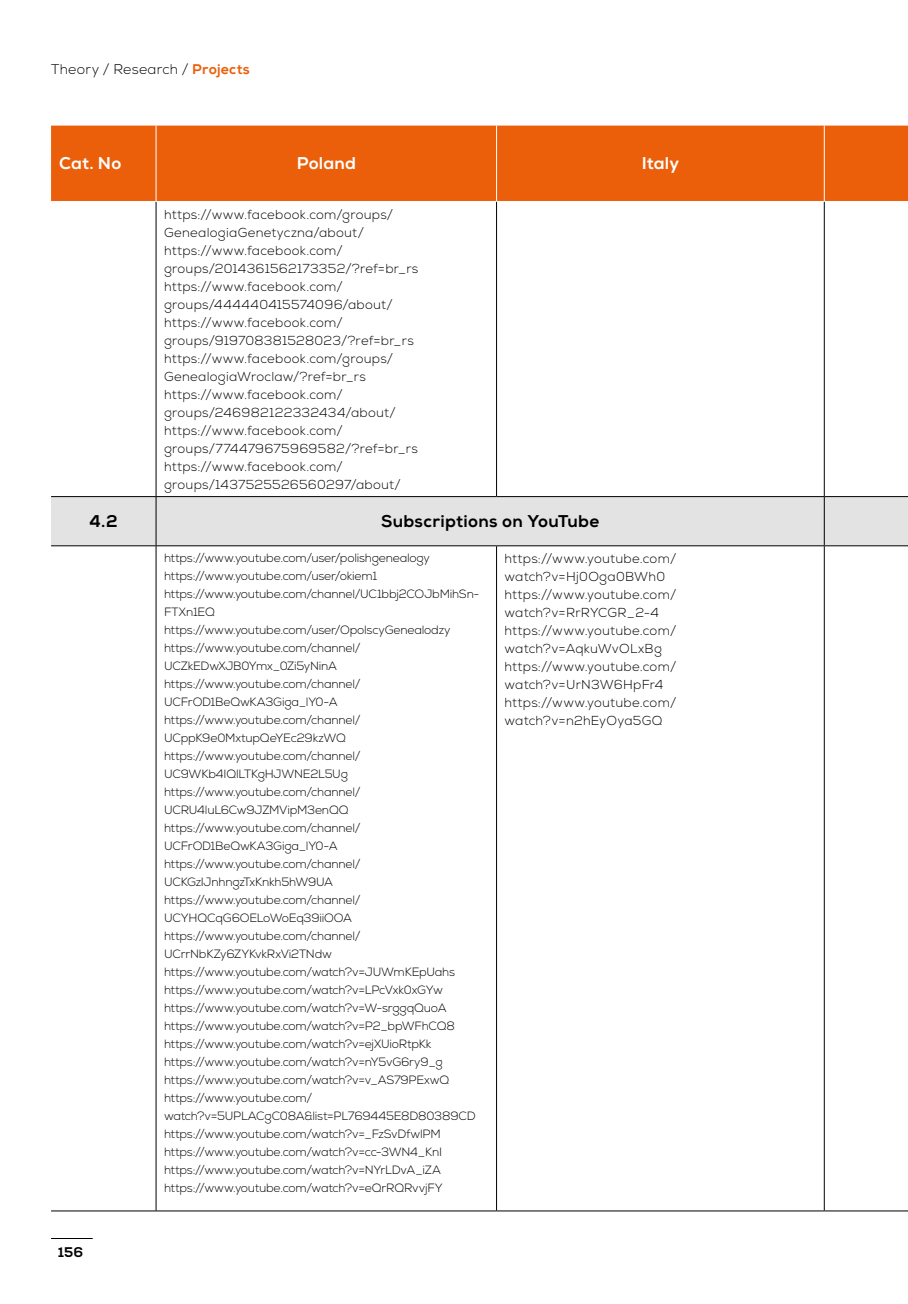
<style>
.page{position:relative;width:908px;height:1304px;background:#fff}
.page>*{position:absolute;margin:0;border:0;box-sizing:border-box;transform-origin:0 0}
.t1{font:800 17px "Nexa";letter-spacing:.02em;color:#000}
.t2{font:800 17px "Nexa";letter-spacing:.01em;color:#fff}
.t3{font:300 14px "Nexa";letter-spacing:.02em;color:#000}
.t4{font:800 14px "Nexa";color:#000}
.t5{font:300 13px/18px "Nexa";letter-spacing:.02em;color:#000}
.t6{font:300 12px/18px "Nexa";letter-spacing:-.02em;color:#000}
.s1{font-weight:800;color:#eb5f0a}
</style>
<div class="page">
<hr style="left:51px;top:1238px;width:42px;height:1px;background:#000">
<div style="left:51px;top:126px;width:856px;height:75px;background:#eb5f0a"></div>
<div style="left:51px;top:497px;width:856px;height:48px;background:#e3e3e3"></div>
<hr style="left:51px;top:496px;width:105px;height:1px;background:#000">
<hr style="left:156px;top:496px;width:340px;height:1px;background:#000">
<hr style="left:496px;top:496px;width:327px;height:1px;background:#000">
<hr style="left:823px;top:496px;width:84px;height:1px;background:#000">
<hr style="left:823px;top:497px;width:1px;height:48px;background:#000">
<hr style="left:51px;top:545px;width:105px;height:1px;background:#000">
<hr style="left:156px;top:545px;width:340px;height:1px;background:#000">
<hr style="left:496px;top:545px;width:327px;height:1px;background:#000">
<hr style="left:823px;top:545px;width:84px;height:1px;background:#000">
<hr style="left:51px;top:1211px;width:105px;height:1px;background:#000">
<hr style="left:156px;top:1211px;width:340px;height:1px;background:#000">
<hr style="left:496px;top:1211px;width:327px;height:1px;background:#000">
<hr style="left:823px;top:1211px;width:84px;height:1px;background:#000">
<hr style="left:156px;top:126px;width:1px;height:75px;background:#fff">
<hr style="left:496px;top:126px;width:1px;height:75px;background:#fff">
<hr style="left:823px;top:126px;width:1px;height:75px;background:#fff">
<hr style="left:156px;top:202px;width:1px;height:294px;background:#000">
<hr style="left:496px;top:202px;width:1px;height:294px;background:#000">
<hr style="left:823px;top:202px;width:1px;height:294px;background:#000">
<hr style="left:156px;top:497px;width:1px;height:48px;background:#000">
<hr style="left:156px;top:546px;width:1px;height:665px;background:#000">
<hr style="left:496px;top:546px;width:1px;height:665px;background:#000">
<hr style="left:823px;top:546px;width:1px;height:665px;background:#000">
<p class="t3" style="left:51px;top:61px;width:200px">Theory / Research / <span class="s1">Projects</span></p>
<h1 class="t2" style="left:59px;top:153px;width:64px">Cat. No</h1>
<h1 class="t2" style="left:296px;top:153px;width:61px">Poland</h1>
<h1 class="t2" style="left:641px;top:153px;width:39px">Italy</h1>
<p class="t5" style="left:164px;top:205px;width:256px">https://www.facebook.com/groups/ GenealogiaGenetyczna/about/ https://www.facebook.com/ groups/2014361562173352/?ref=br_rs https://www.facebook.com/ groups/444440415574096/about/ https://www.facebook.com/ groups/919708381528023/?ref=br_rs https://www.facebook.com/groups/ GenealogiaWroclaw/?ref=br_rs https://www.facebook.com/ groups/246982122332434/about/ https://www.facebook.com/ groups/774479675969582/?ref=br_rs https://www.facebook.com/ groups/1437525526560297/about/</p>
<h1 class="t1" style="left:89px;top:511px;width:29px">4.2</h1>
<h1 class="t1" style="left:381px;top:511px;width:220px">Subscriptions on YouTube</h1>
<p class="t6" style="left:164px;top:549px;width:317px">https://www.youtube.com/user/polishgenealogy https://www.youtube.com/user/okiem1 https://www.youtube.com/channel/UC1bbj2COJbMihSn-FTXn1EQ https://www.youtube.com/user/OpolscyGenealodzy https://www.youtube.com/channel/ UCZkEDwXJB0Ymx_0Zi5yNinA https://www.youtube.com/channel/ UCFrOD1BeQwKA3Giga_lY0-A https://www.youtube.com/channel/ UCppK9e0MxtupQeYEc29kzWQ https://www.youtube.com/channel/ UC9WKb4IQlLTKgHJWNE2L5Ug https://www.youtube.com/channel/ UCRU4luL6Cw9JZMVipM3enQQ https://www.youtube.com/channel/ UCFrOD1BeQwKA3Giga_lY0-A https://www.youtube.com/channel/ UCKGzIJnhngzTxKnkh5hW9UA https://www.youtube.com/channel/ UCYHQCqG6OELoWoEq39iiOOA https://www.youtube.com/channel/ UCrrNbKZy6ZYKvkRxVi2TNdw https://www.youtube.com/watch?v=JUWmKEpUahs https://www.youtube.com/watch?v=LPcVxk0xGYw https://www.youtube.com/watch?v=W-srggqQuoA https://www.youtube.com/watch?v=P2_bpWFhCQ8 https://www.youtube.com/watch?v=ejXUioRtpKk https://www.youtube.com/watch?v=nY5vG6ry9_g https://www.youtube.com/watch?v=v_AS79PExwQ https://www.youtube.com/ watch?v=5UPLACgC08A&amp;list=PL769445E8D80389CD https://www.youtube.com/watch?v=_FzSvDfwlPM https://www.youtube.com/watch?v=cc-3WN4_KnI https://www.youtube.com/watch?v=NYrLDvA_iZA https://www.youtube.com/watch?v=eQrRQRvvjFY</p>
<p class="t5" style="left:504px;top:550px;width:173px">https://www.youtube.com/ watch?v=Hj0Oga0BWh0 https://www.youtube.com/ watch?v=RrRYCGR_2-4 https://www.youtube.com/ watch?v=AqkuWvOLxBg https://www.youtube.com/ watch?v=UrN3W6HpFr4 https://www.youtube.com/ watch?v=n2hEyOya5GQ</p>
<p class="t4" style="left:58px;top:1244px;width:27px">156</p>
</div>
